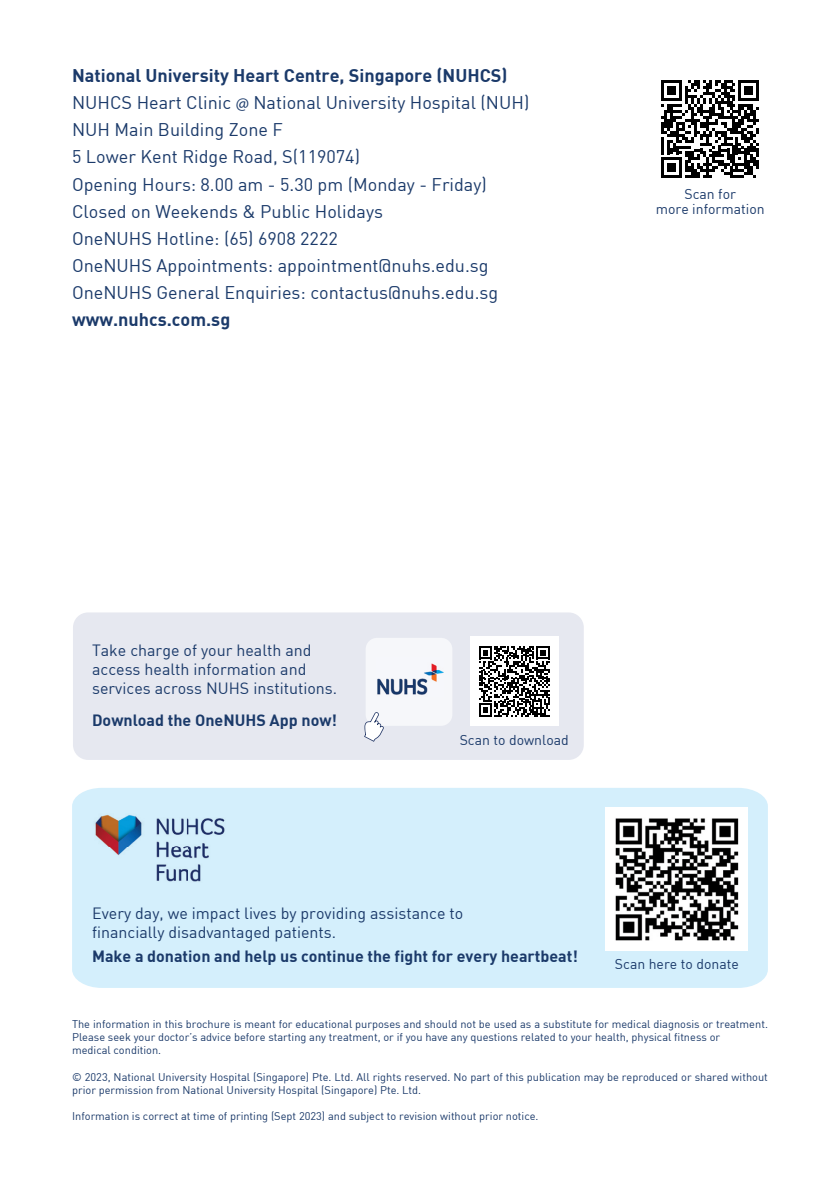
<style>
.page{position:relative;width:840px;height:1191px;background:#fff}
.page>*{position:absolute;margin:0;border:0;box-sizing:border-box;transform-origin:0 0}
.t1{font:18px/27px "DIN";color:#1b3a6a}
.t2{font:700 18px "DIN";color:#1b3a6a}
.t3{font:16px/19.2px "DIN";color:#1b3a6a}
.t4{font:700 16px "DIN";color:#1b3a6a}
.t5{font:14px/15px "DIN";color:#1b3a6a;text-align:center}
.t6{font:11px/13.2px "DIN";color:#1b3a6a}
.s1{font-weight:700}
.s2{font-family:"Myriad Pro"}
</style>
<div class="page">
<div style="left:73px;top:612px;width:510px;height:148px;background:#e6e8f0;border-radius:15px"></div>
<div style="left:365px;top:638px;width:87px;height:88px;background:#f6f7fa;border-radius:11px"></div>
<div style="left:72px;top:788px;width:695px;height:200px;background:#d4effc"></div>
<img style="left:80px;top:794px;width:162px;height:107px">
<div style="left:605px;top:807px;width:142px;height:143px;background:#fff"></div>
<img style="left:615px;top:818px;width:123px;height:123px">
<div style="left:469px;top:637px;width:89px;height:89px;background:#fff"></div>
<img style="left:377px;top:663px;width:66px;height:32px">
<svg style="left:364px;top:712px;width:19px;height:30px"></svg>
<svg style="left:479px;top:646px;width:70px;height:71px"></svg>
<svg style="left:661px;top:80px;width:97px;height:98px"></svg>
<p class="t1" style="left:72px;top:64px;width:458px"><span class="s1">National University Heart Centre, Singapore (NUHCS)<br></span>NUHCS Heart Clinic <span class="s2">@</span> National University Hospital (NUH)<br>NUH Main Building Zone F<br>5 Lower Kent Ridge Road, S(119074)<br>Opening Hours: 8.00 am - 5.30 pm (Monday - Friday)<br>Closed on Weekends &amp; Public Holidays<br>OneNUHS Hotline: (65) 6908 2222<br>OneNUHS Appointments: appointment@nuhs.edu.sg OneNUHS General Enquiries: contactus@nuhs.edu.sg</p>
<h1 class="t2" style="left:72px;top:307px;width:160px">www.nuhcs.com.sg</h1>
<p class="t5" style="left:655px;top:187px;width:110px">Scan for<br>more information</p>
<h2 class="t3" style="left:92px;top:641px;width:246px">Take charge of your health and access health information and services across NUHS institutions.</h2>
<h2 class="t4" style="left:92px;top:709px;width:246px">Download the OneNUHS App now!</h2>
<p class="t5" style="left:459px;top:733px;width:110px">Scan to download</p>
<h2 class="t3" style="left:92px;top:904px;width:372px">Every day, we impact lives by providing assistance to financially disadvantaged patients.</h2>
<h2 class="t4" style="left:92px;top:946px;width:487px">Make a donation and help us continue the fight for every heartbeat!</h2>
<p class="t5" style="left:614px;top:957px;width:125px">Scan here to donate</p>
<p class="t6" style="left:72px;top:1018px;width:697px">The information in this brochure is meant for educational purposes and should not be used as a substitute for medical diagnosis or treatment.<br>Please seek your doctor’s advice before starting any treatment, or if you have any questions related to your health, physical fitness or<br>medical condition.</p>
<p class="t6" style="left:72px;top:1071px;width:697px">© 2023, National University Hospital (Singapore) Pte. Ltd. All rights reserved. No part of this publication may be reproduced or shared without prior permission from National University Hospital (Singapore) Pte. Ltd.</p>
<p class="t6" style="left:72px;top:1110px;width:467px">Information is correct at time of printing (Sept 2023) and subject to revision without prior notice.</p>
</div>
